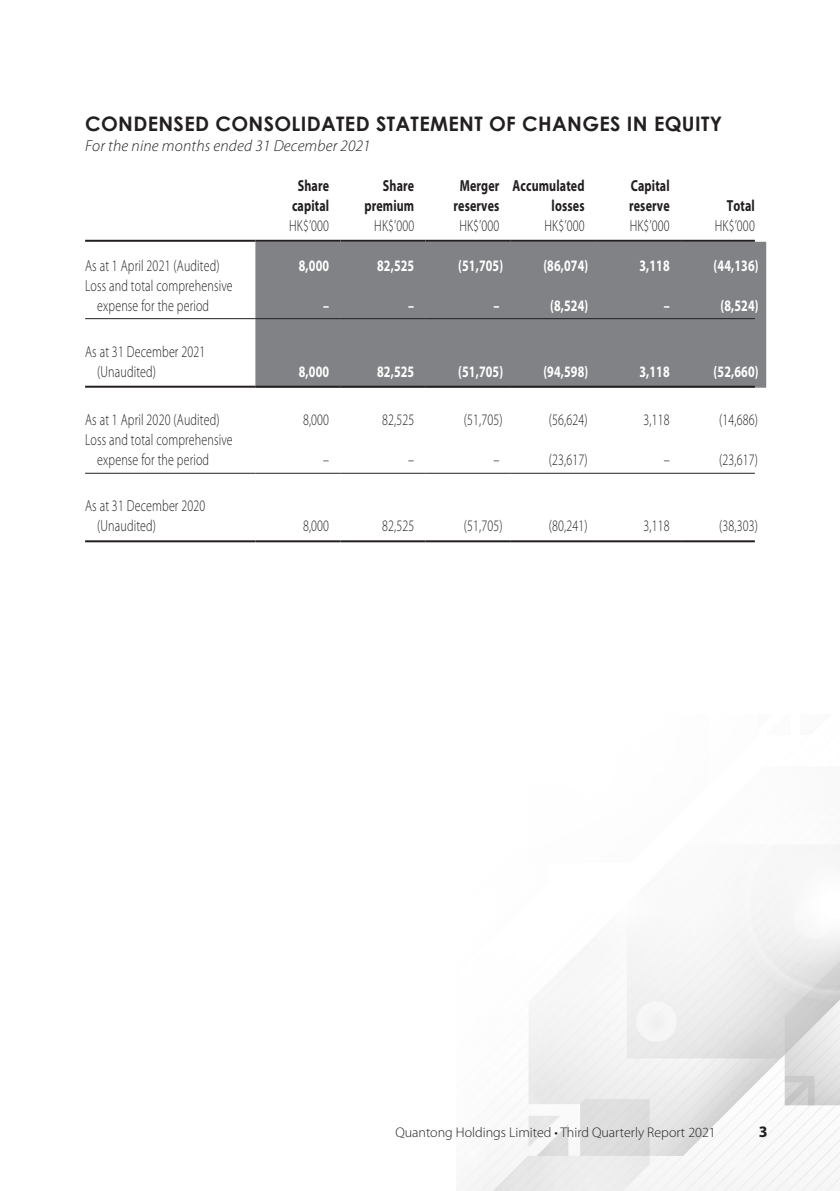
<style>
.page{position:relative;width:840px;height:1191px;background:#fff}
.page>*{position:absolute;margin:0;border:0;box-sizing:border-box;transform-origin:0 0}
._01_H1{font:700 20px "Century Gothic";letter-spacing:.015em;color:#231f20}
._50_Table_txt{font:300 16px "Myriad Pro";letter-spacing:.015em;color:#231f20;scale:.75 1}
._50_Table_txt-2{font:700 16px "Myriad Pro";letter-spacing:.01em;color:#fff;scale:.75 1}
._50_Table_txt-3{font:700 16px "Myriad Pro";letter-spacing:.01em;color:#231f20;scale:.75 1}
._00_txt{font:italic 300 16px "Myriad Pro";letter-spacing:.01em;color:#231f20}
._50_Table_txt-4{font:700 16px "Myriad Pro";letter-spacing:.01em;color:#231f20}
.t1{font:300 14px "Myriad Pro";color:#231f20}
</style>
<div class="page">
<img style="left:458px;top:845px;width:381px;height:346px">
<div style="left:255px;top:242px;width:510px;height:146px;background:#808285"></div>
<hr style="left:85px;top:240px;width:170px;height:2px;background:#231f20">
<hr style="left:255px;top:240px;width:85px;height:2px;background:#231f20">
<hr style="left:340px;top:240px;width:85px;height:2px;background:#231f20">
<hr style="left:425px;top:240px;width:85px;height:2px;background:#231f20">
<hr style="left:510px;top:240px;width:85px;height:2px;background:#231f20">
<hr style="left:595px;top:240px;width:85px;height:2px;background:#231f20">
<hr style="left:680px;top:240px;width:74px;height:2px;background:#231f20">
<hr style="left:85px;top:318px;width:170px;height:1px;background:#231f20">
<hr style="left:255px;top:318px;width:85px;height:1px;background:#231f20">
<hr style="left:340px;top:318px;width:85px;height:1px;background:#231f20">
<hr style="left:425px;top:318px;width:85px;height:1px;background:#231f20">
<hr style="left:510px;top:318px;width:85px;height:1px;background:#231f20">
<hr style="left:595px;top:318px;width:85px;height:1px;background:#231f20">
<hr style="left:680px;top:318px;width:74px;height:1px;background:#231f20">
<hr style="left:85px;top:386px;width:170px;height:2px;background:#231f20">
<hr style="left:255px;top:386px;width:85px;height:2px;background:#231f20">
<hr style="left:340px;top:386px;width:85px;height:2px;background:#231f20">
<hr style="left:425px;top:386px;width:85px;height:2px;background:#231f20">
<hr style="left:510px;top:386px;width:85px;height:2px;background:#231f20">
<hr style="left:595px;top:386px;width:85px;height:2px;background:#231f20">
<hr style="left:680px;top:386px;width:74px;height:2px;background:#231f20">
<hr style="left:85px;top:473px;width:170px;height:1px;background:#231f20">
<hr style="left:255px;top:473px;width:85px;height:1px;background:#231f20">
<hr style="left:340px;top:473px;width:85px;height:1px;background:#231f20">
<hr style="left:425px;top:473px;width:85px;height:1px;background:#231f20">
<hr style="left:510px;top:473px;width:85px;height:1px;background:#231f20">
<hr style="left:595px;top:473px;width:85px;height:1px;background:#231f20">
<hr style="left:680px;top:473px;width:74px;height:1px;background:#231f20">
<hr style="left:85px;top:540px;width:170px;height:2px;background:#231f20">
<hr style="left:255px;top:540px;width:85px;height:2px;background:#231f20">
<hr style="left:340px;top:540px;width:85px;height:2px;background:#231f20">
<hr style="left:425px;top:540px;width:85px;height:2px;background:#231f20">
<hr style="left:510px;top:540px;width:85px;height:2px;background:#231f20">
<hr style="left:595px;top:540px;width:85px;height:2px;background:#231f20">
<hr style="left:680px;top:540px;width:74px;height:2px;background:#231f20">
<p class="_01_H1" style="left:85px;top:108px;width:638px">CONDENSED CONSOLIDATED STATEMENT OF CHANGES IN EQUITY</p>
<p class="_00_txt" style="left:85px;top:136px;width:287px">For the nine months ended 31 December 2021</p>
<p class="_50_Table_txt-3" style="left:297px;top:175px;width:43px">Share</p>
<p class="_50_Table_txt-3" style="left:292px;top:195px;width:51px">capital</p>
<p class="_50_Table_txt-3" style="left:383px;top:175px;width:43px">Share</p>
<p class="_50_Table_txt-3" style="left:364px;top:195px;width:68px">premium</p>
<p class="_50_Table_txt-3" style="left:512px;top:175px;width:97px">Accumulated</p>
<p class="_50_Table_txt-3" style="left:551px;top:195px;width:45px">losses</p>
<p class="_50_Table_txt-3" style="left:630px;top:175px;width:53px">Capital</p>
<p class="_50_Table_txt-3" style="left:628px;top:195px;width:56px">reserve</p>
<p class="_50_Table_txt-3" style="left:726px;top:195px;width:39px">Total</p>
<p class="_50_Table_txt-3" style="left:459px;top:175px;width:54px">Merger</p>
<p class="_50_Table_txt-3" style="left:453px;top:195px;width:63px">reserves</p>
<p class="_50_Table_txt" style="left:289px;top:216px;width:55px">HK$’000</p>
<p class="_50_Table_txt" style="left:374px;top:216px;width:55px">HK$’000</p>
<p class="_50_Table_txt" style="left:459px;top:216px;width:55px">HK$’000</p>
<p class="_50_Table_txt" style="left:544px;top:216px;width:55px">HK$’000</p>
<p class="_50_Table_txt" style="left:629px;top:216px;width:55px">HK$’000</p>
<p class="_50_Table_txt" style="left:714px;top:216px;width:55px">HK$’000</p>
<p class="_50_Table_txt" style="left:85px;top:255px;width:181px">As at 1 April 2021 (Audited)</p>
<p class="_50_Table_txt-2" style="left:298px;top:255px;width:42px">8,000</p>
<p class="_50_Table_txt-2" style="left:377px;top:255px;width:51px">82,525</p>
<p class="_50_Table_txt-2" style="left:458px;top:255px;width:61px">(51,705)</p>
<p class="_50_Table_txt-2" style="left:543px;top:255px;width:61px">(86,074)</p>
<p class="_50_Table_txt-2" style="left:639px;top:255px;width:42px">3,118</p>
<p class="_50_Table_txt-2" style="left:713px;top:255px;width:61px">(44,136)</p>
<p class="_50_Table_txt" style="left:85px;top:275px;width:198px">Loss and total comprehensive</p>
<p class="_50_Table_txt" style="left:97px;top:295px;width:150px">expense for the period</p>
<p class="_50_Table_txt-2" style="left:323px;top:295px;width:9px">–</p>
<p class="_50_Table_txt-2" style="left:408px;top:295px;width:9px">–</p>
<p class="_50_Table_txt-2" style="left:493px;top:295px;width:9px">–</p>
<p class="_50_Table_txt-2" style="left:550px;top:295px;width:52px">(8,524)</p>
<p class="_50_Table_txt-2" style="left:663px;top:295px;width:9px">–</p>
<p class="_50_Table_txt-2" style="left:720px;top:295px;width:52px">(8,524)</p>
<p class="_50_Table_txt" style="left:85px;top:341px;width:162px">As at 31 December 2021</p>
<p class="_50_Table_txt" style="left:97px;top:361px;width:80px">(Unaudited)</p>
<p class="_50_Table_txt-2" style="left:298px;top:361px;width:42px">8,000</p>
<p class="_50_Table_txt-2" style="left:377px;top:361px;width:51px">82,525</p>
<p class="_50_Table_txt-2" style="left:458px;top:361px;width:61px">(51,705)</p>
<p class="_50_Table_txt-2" style="left:543px;top:361px;width:61px">(94,598)</p>
<p class="_50_Table_txt-2" style="left:639px;top:361px;width:42px">3,118</p>
<p class="_50_Table_txt-2" style="left:713px;top:361px;width:61px">(52,660)</p>
<p class="_50_Table_txt" style="left:85px;top:410px;width:181px">As at 1 April 2020 (Audited)</p>
<p class="_50_Table_txt" style="left:303px;top:410px;width:36px">8,000</p>
<p class="_50_Table_txt" style="left:382px;top:410px;width:44px">82,525</p>
<p class="_50_Table_txt" style="left:463px;top:410px;width:53px">(51,705)</p>
<p class="_50_Table_txt" style="left:548px;top:410px;width:53px">(56,624)</p>
<p class="_50_Table_txt" style="left:643px;top:410px;width:36px">3,118</p>
<p class="_50_Table_txt" style="left:718px;top:410px;width:53px">(14,686)</p>
<p class="_50_Table_txt" style="left:85px;top:430px;width:198px">Loss and total comprehensive</p>
<p class="_50_Table_txt" style="left:97px;top:450px;width:150px">expense for the period</p>
<p class="_50_Table_txt" style="left:323px;top:450px;width:9px">–</p>
<p class="_50_Table_txt" style="left:408px;top:450px;width:9px">–</p>
<p class="_50_Table_txt" style="left:493px;top:450px;width:9px">–</p>
<p class="_50_Table_txt" style="left:548px;top:450px;width:53px">(23,617)</p>
<p class="_50_Table_txt" style="left:663px;top:450px;width:9px">–</p>
<p class="_50_Table_txt" style="left:718px;top:450px;width:53px">(23,617)</p>
<p class="_50_Table_txt" style="left:85px;top:496px;width:162px">As at 31 December 2020</p>
<p class="_50_Table_txt" style="left:97px;top:516px;width:80px">(Unaudited)</p>
<p class="_50_Table_txt" style="left:303px;top:516px;width:36px">8,000</p>
<p class="_50_Table_txt" style="left:382px;top:516px;width:44px">82,525</p>
<p class="_50_Table_txt" style="left:463px;top:516px;width:53px">(51,705)</p>
<p class="_50_Table_txt" style="left:548px;top:516px;width:53px">(80,241)</p>
<p class="_50_Table_txt" style="left:643px;top:516px;width:36px">3,118</p>
<p class="_50_Table_txt" style="left:718px;top:516px;width:53px">(38,303)</p>
<p class="t1" style="left:395px;top:1123px;width:321px">Quantong Holdings Limited • Third Quarterly Report 2021</p>
<p class="_50_Table_txt-4" style="left:758px;top:1121px;width:10px">3</p>
</div>
